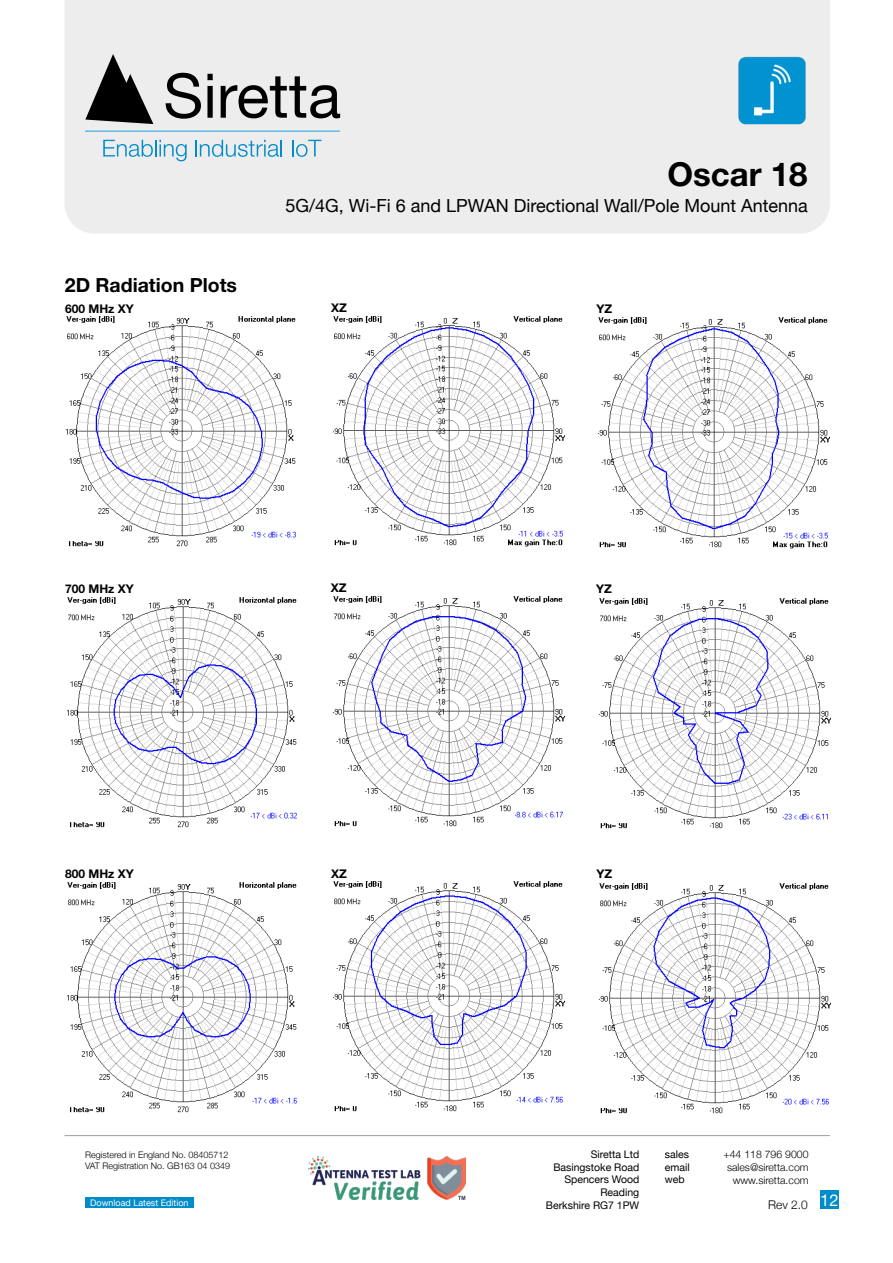
<style>
.page{position:relative;width:893px;height:1263px;background:#fff}
.page>*{position:absolute;margin:0;border:0;box-sizing:border-box;transform-origin:0 0}
.t1{font:700 33px "Helvetica Neue";color:#000}
.t2{font:700 19.5px "Helvetica Neue";color:#000}
.t3{font:18px "Helvetica Neue";color:#000}
.t4{font:16.5px "Helvetica Neue";color:#fff}
.t5{font:700 12px "Helvetica Neue";color:#000}
.t6{font:300 12px "Helvetica Neue";color:#000}
.t7{font:10.5px/12.6px "Helvetica Neue";color:#000;text-align:right}
.t8{font:300 10.5px/12.6px "Helvetica Neue";color:#000;text-align:right}
.t9{font:300 9px/10.8px "Helvetica Neue";color:#000}
.t10{font:9px "Helvetica Neue";color:#fff}
</style>
<div class="page">
<div style="left:65px;top:0;width:765px;height:234px;background:#ededed"></div>
<svg style="left:85px;top:54px;width:68px;height:70px;background:#767676"></svg>
<hr style="left:85px;top:131px;width:255px;height:1px;background:#36a9e1">
<svg style="left:166px;top:73px;width:35px;height:46px;background:#8e8e8e"></svg>
<svg style="left:207px;top:74px;width:6px;height:44px"></svg>
<svg style="left:221px;top:76px;width:119px;height:42px;background:#989898"></svg>
<svg style="left:103px;top:140px;width:84px;height:21px;background:#b8d7e5"></svg>
<svg style="left:195px;top:140px;width:87px;height:17px"></svg>
<svg style="left:292px;top:140px;width:29px;height:17px"></svg>
<img style="left:736px;top:55px;width:72px;height:71px">
<hr style="left:65px;top:1135px;width:765px;height:1px;background:#9d9d9c">
<img style="left:309px;top:1157px;width:156px;height:42px">
<div style="left:85px;top:1197px;width:109px;height:11px;background:#008bcb"></div>
<div style="left:820px;top:1190px;width:19px;height:19px;background:#008bcb"></div>
<img style="left:332px;top:881px;width:233px;height:230px">
<img style="left:66px;top:882px;width:231px;height:230px">
<img style="left:332px;top:316px;width:233px;height:231px">
<img style="left:65px;top:316px;width:231px;height:231px">
<img style="left:332px;top:596px;width:233px;height:231px">
<img style="left:66px;top:597px;width:231px;height:230px">
<img style="left:598px;top:883px;width:232px;height:230px">
<img style="left:597px;top:317px;width:233px;height:231px">
<img style="left:598px;top:598px;width:232px;height:230px">
<h1 class="t1" style="left:667px;top:153px;width:141px">Oscar 18</h1>
<h2 class="t2" style="left:65px;top:273px;width:174px">2D Radiation Plots</h2>
<h3 class="t3" style="left:286px;top:195px;width:524px">5G/4G, Wi-Fi 6 and LPWAN Directional Wall/Pole Mount Antenna</h3>
<p class="t5" style="left:65px;top:301px;width:70px">600 MHz XY</p>
<p class="t5" style="left:331px;top:300px;width:17px">XZ</p>
<p class="t5" style="left:596px;top:301px;width:17px">YZ</p>
<p class="t5" style="left:65px;top:581px;width:70px">700 MHz XY</p>
<p class="t5" style="left:331px;top:580px;width:17px">XZ</p>
<p class="t5" style="left:596px;top:581px;width:17px">YZ</p>
<p class="t5" style="left:65px;top:866px;width:70px">800 MHz XY</p>
<p class="t5" style="left:331px;top:866px;width:17px">XZ</p>
<p class="t5" style="left:596px;top:867px;width:17px">YZ</p>
<p class="t9" style="left:85px;top:1149px;width:146px">Registered in England No. 08405712<br>VAT Registration No. GB163 04 0349</p>
<p class="t7" style="left:546px;top:1148px;width:95px">Siretta Ltd<br>Basingstoke Road<br>Spencers Wood<br>Reading<br>Berkshire RG7 1PW</p>
<p class="t7" style="left:665px;top:1148px;width:26px;text-align:justify">sales email web</p>
<p class="t8" style="left:723px;top:1148px;width:87px">+44 118 796 9000 sales@siretta.com www.siretta.com</p>
<p class="t10" style="left:90px;top:1197px;width:100px">Download Latest Edition</p>
<h3 class="t4" style="left:820px;top:1190px;width:20px">12</h3>
<p class="t6" style="left:768px;top:1197px;width:41px">Rev 2.0</p>
</div>
